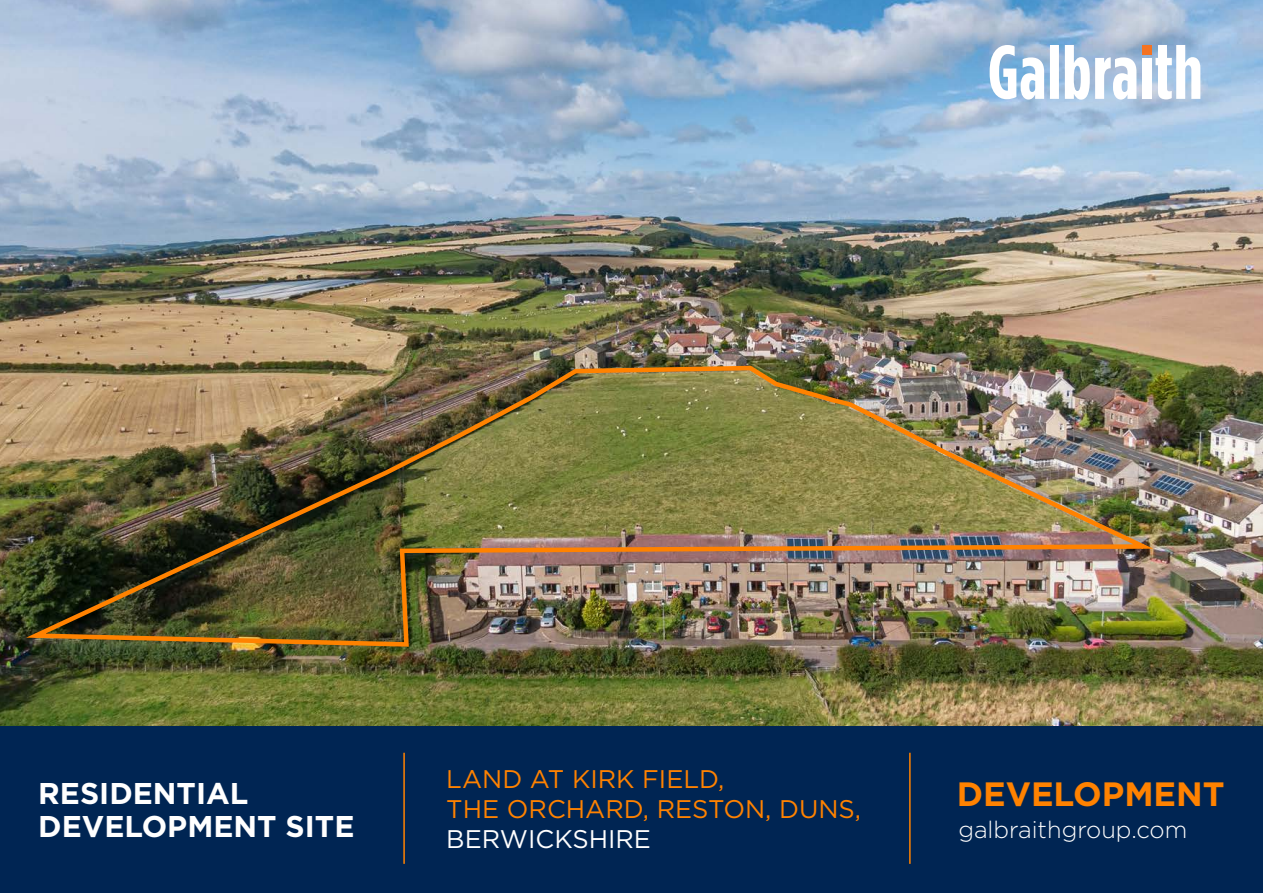
<style>
.page{position:relative;width:1263px;height:893px;background:#fff}
.page>*{position:absolute;margin:0;border:0;box-sizing:border-box;transform-origin:0 0}
.t1{font:700 33.75px "Gotham";color:#ff8200}
.t2{font:700 30px/33px "Gotham";color:#fff}
.t3{font:25.5px/30px "Gotham";color:#ff8200}
.t4{font:300 23.7px "Gotham";color:#fff}
.s1{color:#fff}
</style>
<div class="page">
<img style="left:0;top:0;width:1263px;height:726px">
<div style="left:0;top:726px;width:1263px;height:167px;background:#002553"></div>
<hr style="left:403px;top:753px;width:2px;height:111px;background:#ff8200">
<hr style="left:909px;top:753px;width:2px;height:111px;background:#ff8200">
<svg style="left:990px;top:45px;width:210px;height:55px"></svg>
<div style="left:1142px;top:45px;width:9px;height:10px;background:#f47321"></div>
<div style="left:1142px;top:58px;width:9px;height:41px;background:#fff"></div>
<img style="left:16px;top:362px;width:1147px;height:287px">
<p class="t3" style="left:446px;top:764px;width:416px">LAND AT KIRK FIELD,<br>THE ORCHARD, RESTON, DUNS,<br><span class="s1">BERWICKSHIRE</span></p>
<p class="t2" style="left:38px;top:776px;width:318px">RESIDENTIAL<br>DEVELOPMENT SITE</p>
<p class="t1" style="left:957px;top:772px;width:269px">DEVELOPMENT</p>
<p class="t4" style="left:958px;top:814px;width:231px">galbraithgroup.com</p>
</div>
